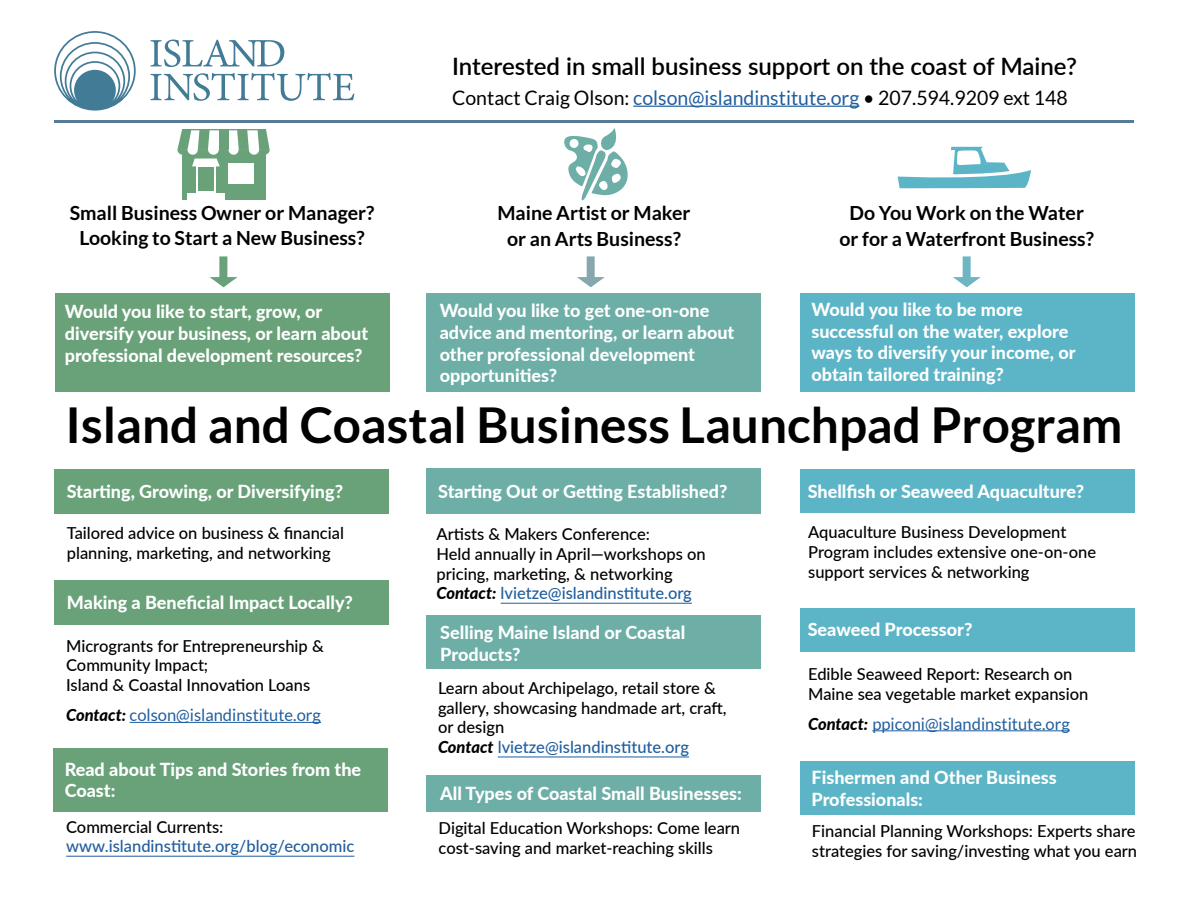
<style>
.page{position:relative;width:1188px;height:918px;background:#fff}
.page>*{position:absolute;margin:0;border:0;box-sizing:border-box;transform-origin:0 0}
.t1{font:700 49.5px "Lato";color:#000101}
.t2{font:600 24px "Lato";color:#020101}
.t3{font:19.95px "Lato";color:#020101}
.t4{font:700 19.5px/25.5px "Lato";color:#000101;text-align:center}
.t5{font:800 18px/21.6px "Lato";color:#fff}
.t6{font:16.8px "Lato";color:#215e9e}
.t7{font:500 16.5px/19.8px "Lato";color:#000101}
.t8{font:500 16.5px "Lato";color:#215e9e}
.s1{color:#215e9e}
.s2{font-weight:800;font-style:italic;font-size:16.5px;color:#000101}
.s3{font-weight:800;font-style:italic}
</style>
<div class="page">
<div style="left:54px;top:469px;width:335px;height:45px;background:#69a179"></div>
<div style="left:54px;top:580px;width:335px;height:45px;background:#69a179"></div>
<div style="left:53px;top:748px;width:335px;height:63px;background:#69a179"></div>
<div style="left:427px;top:775px;width:334px;height:36px;background:#6daea7"></div>
<div style="left:427px;top:616px;width:334px;height:53px;background:#6daea7"></div>
<div style="left:427px;top:468px;width:334px;height:46px;background:#6daea7"></div>
<div style="left:800px;top:761px;width:334px;height:53px;background:#5cb5c7"></div>
<div style="left:800px;top:608px;width:334px;height:44px;background:#5cb5c7"></div>
<div style="left:800px;top:469px;width:335px;height:44px;background:#5cb5c7"></div>
<div style="left:427px;top:293px;width:334px;height:99px;background:#6daea7"></div>
<div style="left:55px;top:293px;width:335px;height:99px;background:#69a179"></div>
<svg style="left:953px;top:256px;width:28px;height:31px"></svg>
<svg style="left:577px;top:256px;width:28px;height:31px"></svg>
<svg style="left:210px;top:256px;width:28px;height:31px"></svg>
<hr style="left:130px;top:722px;width:191px;height:1px;background:#215e9e">
<hr style="left:66px;top:856px;width:288px;height:1px;background:#215e9e">
<hr style="left:501px;top:603px;width:191px;height:1px;background:#215e9e">
<hr style="left:498px;top:757px;width:191px;height:1px;background:#215e9e">
<hr style="left:872px;top:730px;width:198px;height:1px;background:#215e9e">
<svg style="left:151px;top:73px;width:203px;height:28px"></svg>
<svg style="left:151px;top:40px;width:133px;height:27px"></svg>
<svg style="left:54px;top:31px;width:82px;height:80px"></svg>
<hr style="left:633px;top:106px;width:226px;height:1px;background:#215e9e">
<div style="left:800px;top:293px;width:335px;height:99px;background:#5cb5c7"></div>
<hr style="left:54px;top:120px;width:1080px;height:3px;background:#577a95">
<svg style="left:564px;top:128px;width:64px;height:72px"></svg>
<svg style="left:898px;top:147px;width:133px;height:41px"></svg>
<div style="left:182px;top:129px;width:84px;height:71px;background:#69a178"></div>
<div style="left:196px;top:165px;width:20px;height:28px;background:linear-gradient(to right,#fff,#fff)"></div>
<div style="left:187px;top:193px;width:37px;height:7px;background:#fff"></div>
<div style="left:228px;top:163px;width:26px;height:21px;background:#fff"></div>
<div style="left:198px;top:167px;width:16px;height:23px;background:#69a178"></div>
<svg style="left:177px;top:130px;width:93px;height:36px"></svg>
<h2 class="t2" style="left:452px;top:49px;width:626px">Interested in small business support on the coast of Maine?</h2>
<p class="t3" style="left:452px;top:86px;width:617px">Contact Craig Olson: <span class="s1">colson@islandinstitute.org</span> • 207.594.9209 ext 148</p>
<p class="t4" style="left:70px;top:200px;width:306px">Small Business Owner or Manager?<br>Looking to Start a New Business?</p>
<p class="t4" style="left:497px;top:200px;width:195px">Maine Artist or Maker or an Arts Business?</p>
<p class="t4" style="left:839px;top:200px;width:256px">Do You Work on the Water or for a Waterfront Business?</p>
<p class="t5" style="left:812px;top:298px;width:266px">Would you like to be more successful on the water, explore ways to diversify your income, or obtain tailored training?</p>
<p class="t5" style="left:65px;top:300px;width:305px">Would you like to start, grow, or diversify your business, or learn about professional development resources?</p>
<p class="t5" style="left:440px;top:299px;width:296px">Would you like to get one-on-one advice and mentoring, or learn about other professional development opportunities?</p>
<h1 class="t1" style="left:66px;top:397px;width:1059px">Island and Coastal Business Launchpad Program</h1>
<p class="t5" style="left:67px;top:480px;width:278px">Starting, Growing, or Diversifying?</p>
<p class="t5" style="left:438px;top:480px;width:291px">Starting Out or Getting Established?</p>
<p class="t5" style="left:808px;top:480px;width:278px">Shellfish or Seaweed Aquaculture?</p>
<p class="t7" style="left:67px;top:523px;width:279px">Tailored advice on business &amp; financial planning, marketing, and networking</p>
<p class="t5" style="left:67px;top:591px;width:287px">Making a Beneficial Impact Locally?</p>
<p class="t7" style="left:66px;top:635px;width:259px">Microgrants for Entrepreneurship &amp;<br>Community Impact;<br>Island &amp; Coastal Innovation Loans</p>
<p class="t6" style="left:66px;top:706px;width:256px"><span class="s2">Contact:</span> colson@islandinstitute.org</p>
<p class="t5" style="left:65px;top:757px;width:298px">Read about Tips and Stories from the<br>Coast:</p>
<p class="t7" style="left:66px;top:816px;width:159px">Commercial Currents:</p>
<p class="t8" style="left:66px;top:834px;width:290px">www.islandinstitute.org/blog/economic</p>
<p class="t7" style="left:436px;top:523px;width:271px">Artists &amp; Makers Conference:<br>Held annually in April—workshops on pricing, marketing, &amp; networking <span class="s3">Contact:</span> <span class="s1">lvietze@islandinstitute.org</span></p>
<p class="t7" style="left:808px;top:522px;width:289px">Aquaculture Business Development<br>Program includes extensive one-on-one support services &amp; networking</p>
<p class="t5" style="left:440px;top:621px;width:246px">Selling Maine Island or Coastal<br>Products?</p>
<p class="t5" style="left:808px;top:618px;width:166px">Seaweed Processor?</p>
<p class="t7" style="left:438px;top:677px;width:290px">Learn about Archipelago, retail store &amp; gallery, showcasing handmade art, craft, or design<br><span class="s3">Contact</span> <span class="s1">lvietze@islandinstitute.org</span></p>
<p class="t5" style="left:440px;top:781px;width:303px">All Types of Coastal Small Businesses:</p>
<p class="t7" style="left:439px;top:817px;width:303px">Digital Education Workshops: Come learn cost-saving and market-reaching skills</p>
<p class="t7" style="left:808px;top:663px;width:282px">Edible Seaweed Report: Research on<br>Maine sea vegetable market expansion</p>
<p class="t6" style="left:808px;top:714px;width:263px"><span class="s2">Contact:</span> ppiconi@islandinstitute.org</p>
<p class="t5" style="left:812px;top:766px;width:247px">Fishermen and Other Business<br>Professionals:</p>
<p class="t7" style="left:812px;top:820px;width:327px">Financial Planning Workshops: Experts share strategies for saving/investing what you earn</p>
</div>
